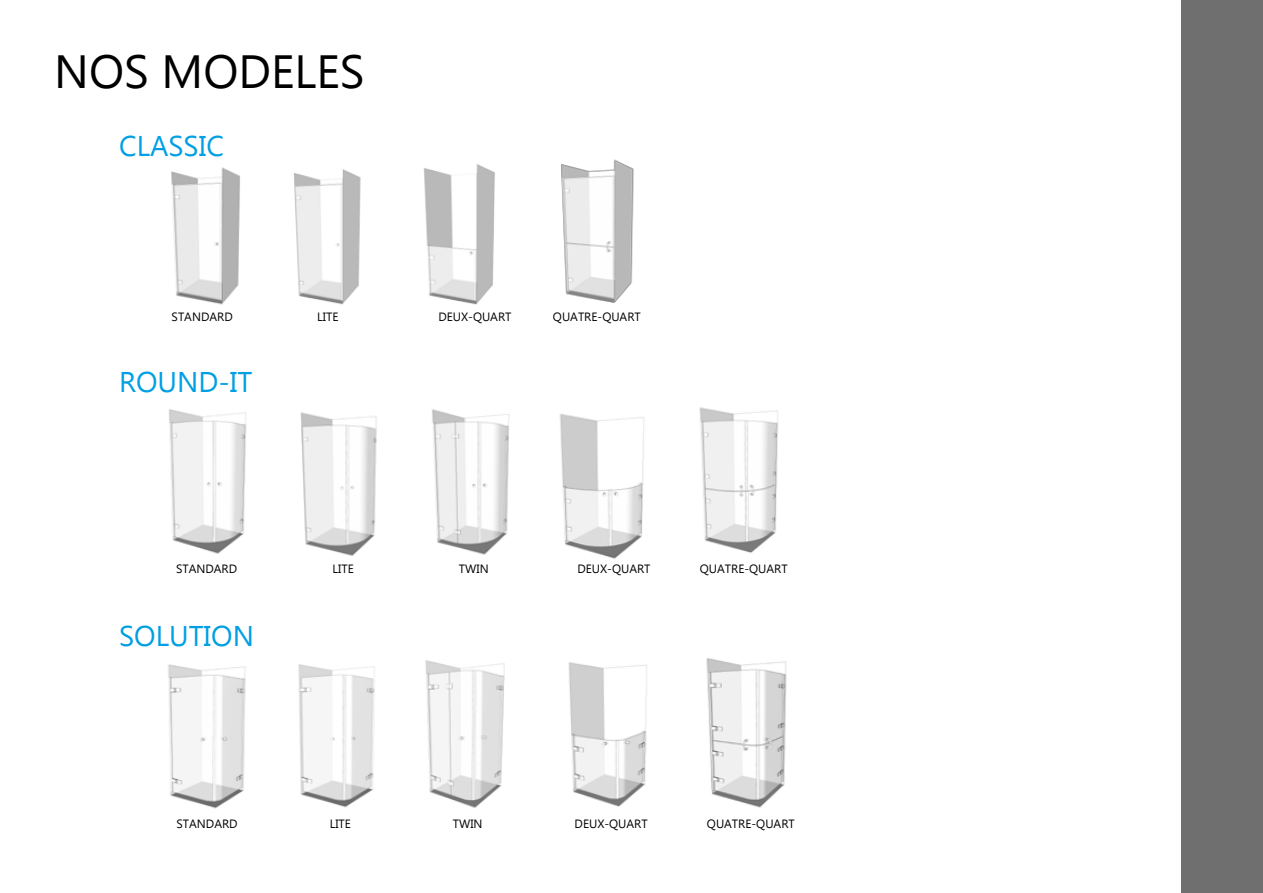
<style>
.page{position:relative;width:1263px;height:893px;background:#fff}
.page>*{position:absolute;margin:0;border:0;box-sizing:border-box;transform-origin:0 0}
.t1{font:46.5px "Ebrima";color:#000}
.t2{font:28.5px "Ebrima";color:#009fe3}
.t3{font:12px "Ebrima";color:#000}
</style>
<div class="page">
<div style="left:1181px;top:0;width:82px;height:893px;background:#706f6f"></div>
<img style="left:169px;top:409px;width:78px;height:145px">
<img style="left:171px;top:167px;width:69px;height:138px">
<img style="left:168px;top:664px;width:78px;height:145px">
<img style="left:706px;top:658px;width:81px;height:150px">
<img style="left:559px;top:414px;width:85px;height:145px">
<img style="left:699px;top:407px;width:79px;height:146px">
<img style="left:432px;top:409px;width:78px;height:146px">
<img style="left:568px;top:662px;width:79px;height:145px">
<img style="left:425px;top:660px;width:80px;height:148px">
<img style="left:300px;top:412px;width:77px;height:144px">
<img style="left:423px;top:164px;width:72px;height:141px">
<img style="left:561px;top:159px;width:73px;height:144px">
<img style="left:293px;top:169px;width:68px;height:136px">
<img style="left:298px;top:664px;width:77px;height:144px">
<h1 class="t1" style="left:54px;top:38px;width:312px">NOS MODELES</h1>
<h2 class="t2" style="left:119px;top:125px;width:106px">CLASSIC</h2>
<p class="t3" style="left:172px;top:308px;width:63px">STANDARD</p>
<p class="t3" style="left:317px;top:308px;width:23px">LITE</p>
<p class="t3" style="left:438px;top:308px;width:75px">DEUX-QUART</p>
<p class="t3" style="left:553px;top:308px;width:89px">QUATRE-QUART</p>
<h2 class="t2" style="left:119px;top:362px;width:135px">ROUND-IT</h2>
<p class="t3" style="left:176px;top:561px;width:63px">STANDARD</p>
<p class="t3" style="left:333px;top:561px;width:23px">LITE</p>
<p class="t3" style="left:459px;top:561px;width:31px">TWIN</p>
<p class="t3" style="left:577px;top:561px;width:75px">DEUX-QUART</p>
<p class="t3" style="left:700px;top:561px;width:89px">QUATRE-QUART</p>
<h2 class="t2" style="left:119px;top:615px;width:136px">SOLUTION</h2>
<p class="t3" style="left:177px;top:815px;width:63px">STANDARD</p>
<p class="t3" style="left:330px;top:815px;width:23px">LITE</p>
<p class="t3" style="left:453px;top:815px;width:31px">TWIN</p>
<p class="t3" style="left:575px;top:815px;width:75px">DEUX-QUART</p>
<p class="t3" style="left:707px;top:815px;width:89px">QUATRE-QUART</p>
</div>
